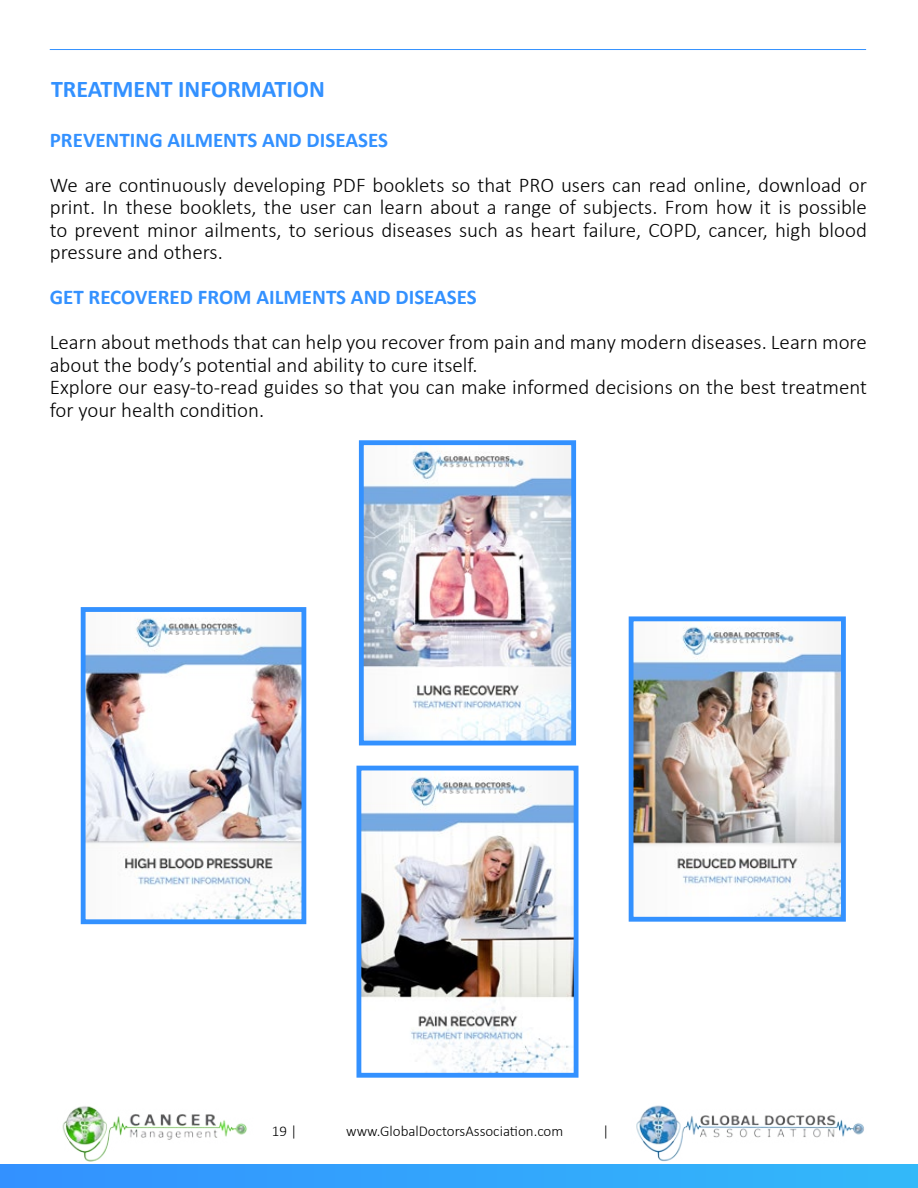
<style>
.page{position:relative;width:918px;height:1188px;background:#fff}
.page>*{position:absolute;margin:0;border:0;box-sizing:border-box;transform-origin:0 0}
.t1{font:700 24px "Calibri";color:#3391ff}
.t2{font:300 21px/22.5px "Calibri";color:#000;text-align:justify}
.t3{font:700 21px "Calibri";color:#3391ff}
.t4{font:300 15px "Calibri";color:#000}
</style>
<div class="page">
<img style="left:636px;top:1105px;width:228px;height:57px">
<img style="left:62px;top:1106px;width:185px;height:56px">
<div style="left:0;top:1165px;width:918px;height:23px;background:linear-gradient(to right,#3391ff,#33b9f9)"></div>
<hr style="left:50px;top:49px;width:816px;height:1px;background:#3391ff">
<img style="left:365px;top:446px;width:205px;height:293px">
<div style="left:359px;top:440px;width:217px;height:305px;border:5px solid #3391ff"></div>
<img style="left:635px;top:622px;width:205px;height:294px">
<div style="left:629px;top:616px;width:217px;height:306px;border:5px solid #3391ff"></div>
<img style="left:87px;top:613px;width:213px;height:305px">
<div style="left:81px;top:607px;width:225px;height:317px;border:5px solid #3391ff"></div>
<img style="left:362px;top:772px;width:211px;height:300px">
<div style="left:356px;top:766px;width:223px;height:312px;border:5px solid #3391ff"></div>
<p class="t1" style="left:51px;top:72px;width:275px">TREATMENT INFORMATION</p>
<p class="t3" style="left:50px;top:125px;width:340px">PREVENTING AILMENTS AND DISEASES</p>
<p class="t2" style="left:50px;top:173px;width:819px">We are continuously developing PDF booklets so that PRO users can read online, download or print. In these booklets, the user can learn about a range of subjects. From how it is possible to prevent minor ailments, to serious diseases such as heart failure, COPD, cancer, high blood pressure and others.</p>
<p class="t3" style="left:50px;top:283px;width:429px">GET RECOVERED FROM AILMENTS AND DISEASES</p>
<p class="t2" style="left:50px;top:331px;width:819px;text-align:left">Learn about methods that can help you recover from pain and many modern diseases. Learn more about the body’s potential and ability to cure itself.<br>Explore our easy-to-read guides so that you can make informed decisions on the best treatment for your health condition.</p>
<p class="t4" style="left:272px;top:1122px;width:27px">19 |</p>
<p class="t4" style="left:346px;top:1122px;width:219px">www.GlobalDoctorsAssociation.com</p>
<p class="t4" style="left:603px;top:1122px;width:8px">|</p>
</div>
